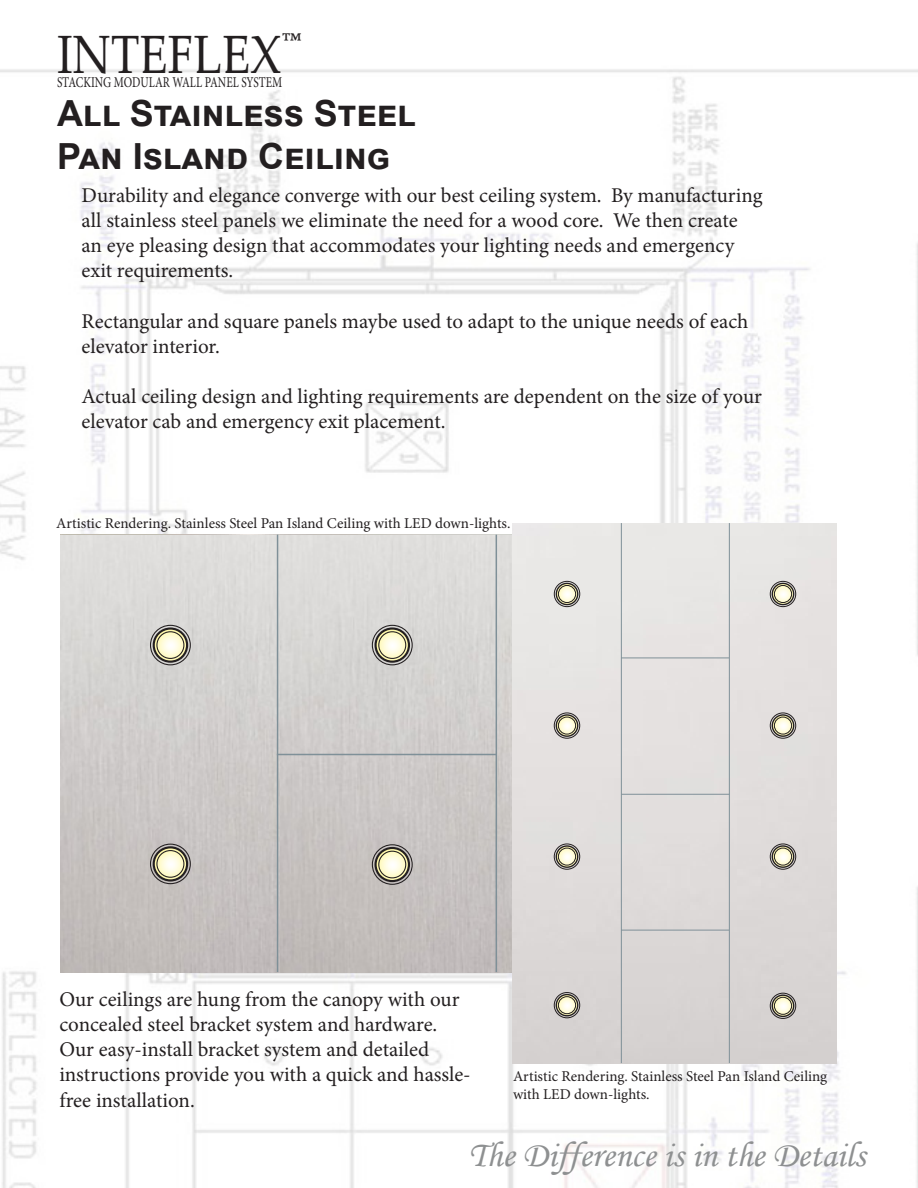
<style>
.page{position:relative;width:918px;height:1188px;background:#fff}
.page>*{position:absolute;margin:0;border:0;box-sizing:border-box;transform-origin:0 0}
.t1{font:54px "Palatino Linotype";color:#231f20;scale:.86 1}
.t2{font:700 36px "Arial";color:#231f20}
.t3{font:36px "Monotype Corsiva";color:#8e9091}
.t4{font:21px/25.2px "Minion Pro";color:#231f20}
.t5{font:15px/18px "Minion Pro";color:#231f20}
.t6{font:15px "Minion Pro";color:#231f20;scale:.76 1}
</style>
<div class="page">
<img style="left:0;top:69px;width:918px;height:1119px">
<img style="left:61px;top:536px;width:219px;height:436px">
<img style="left:280px;top:535px;width:233px;height:437px">
<hr style="left:277px;top:754px;width:219px;height:1px;background:#7f9098">
<hr style="left:277px;top:535px;width:1px;height:437px;background:#7f9098">
<hr style="left:496px;top:535px;width:1px;height:437px;background:#7f9098">
<svg style="left:154px;top:629px;width:33px;height:33px"></svg>
<div style="left:150px;top:625px;width:41px;height:40px;border:1px solid #231f20;border-radius:50%"></div>
<div style="left:153px;top:627px;width:35px;height:36px;border:2px solid #231f20;border-radius:50%"></div>
<div style="left:156px;top:631px;width:28px;height:28px;border:1px solid #231f20;border-radius:50%"></div>
<svg style="left:376px;top:848px;width:33px;height:33px"></svg>
<div style="left:372px;top:844px;width:41px;height:41px;border:1px solid #231f20;border-radius:50%"></div>
<div style="left:375px;top:847px;width:35px;height:35px;border:2px solid #231f20;border-radius:50%"></div>
<div style="left:378px;top:851px;width:28px;height:27px;border:1px solid #231f20;border-radius:50%"></div>
<svg style="left:154px;top:847px;width:33px;height:33px"></svg>
<div style="left:150px;top:844px;width:41px;height:40px;border:1px solid #231f20;border-radius:50%"></div>
<div style="left:153px;top:846px;width:35px;height:36px;border:2px solid #231f20;border-radius:50%"></div>
<div style="left:156px;top:850px;width:28px;height:28px;border:1px solid #231f20;border-radius:50%"></div>
<svg style="left:376px;top:629px;width:33px;height:33px"></svg>
<div style="left:372px;top:625px;width:41px;height:40px;border:1px solid #231f20;border-radius:50%"></div>
<div style="left:375px;top:627px;width:35px;height:36px;border:2px solid #231f20;border-radius:50%"></div>
<div style="left:378px;top:631px;width:28px;height:28px;border:1px solid #231f20;border-radius:50%"></div>
<img style="left:513px;top:523px;width:324px;height:540px">
<hr style="left:621px;top:523px;width:1px;height:540px;background:#7f9098">
<hr style="left:729px;top:523px;width:1px;height:540px;background:#7f9098">
<hr style="left:621px;top:658px;width:108px;height:1px;background:#7f9098">
<svg style="left:772px;top:583px;width:22px;height:22px"></svg>
<div style="left:770px;top:581px;width:26px;height:26px;border:1px solid #231f20;border-radius:50%"></div>
<div style="left:772px;top:583px;width:22px;height:22px;border:1px solid #231f20;border-radius:50%"></div>
<div style="left:774px;top:585px;width:18px;height:18px;border:1px solid #231f20;border-radius:50%"></div>
<svg style="left:772px;top:995px;width:22px;height:21px"></svg>
<div style="left:770px;top:993px;width:26px;height:26px;border:1px solid #231f20;border-radius:50%"></div>
<div style="left:772px;top:995px;width:22px;height:22px;border:1px solid #231f20;border-radius:50%"></div>
<div style="left:774px;top:997px;width:18px;height:18px;border:1px solid #231f20;border-radius:50%"></div>
<svg style="left:772px;top:846px;width:22px;height:21px"></svg>
<div style="left:770px;top:844px;width:26px;height:26px;border:1px solid #231f20;border-radius:50%"></div>
<div style="left:772px;top:845px;width:22px;height:23px;border:1px solid #231f20;border-radius:50%"></div>
<div style="left:774px;top:848px;width:18px;height:17px;border:1px solid #231f20;border-radius:50%"></div>
<svg style="left:772px;top:715px;width:22px;height:21px"></svg>
<div style="left:770px;top:713px;width:26px;height:26px;border:1px solid #231f20;border-radius:50%"></div>
<div style="left:772px;top:714px;width:22px;height:23px;border:1px solid #231f20;border-radius:50%"></div>
<div style="left:774px;top:717px;width:18px;height:17px;border:1px solid #231f20;border-radius:50%"></div>
<svg style="left:556px;top:583px;width:22px;height:22px"></svg>
<div style="left:554px;top:581px;width:26px;height:26px;border:1px solid #231f20;border-radius:50%"></div>
<div style="left:556px;top:583px;width:22px;height:22px;border:1px solid #231f20;border-radius:50%"></div>
<div style="left:558px;top:585px;width:18px;height:18px;border:1px solid #231f20;border-radius:50%"></div>
<svg style="left:556px;top:715px;width:22px;height:21px"></svg>
<div style="left:554px;top:713px;width:26px;height:26px;border:1px solid #231f20;border-radius:50%"></div>
<div style="left:556px;top:714px;width:22px;height:23px;border:1px solid #231f20;border-radius:50%"></div>
<div style="left:558px;top:717px;width:18px;height:17px;border:1px solid #231f20;border-radius:50%"></div>
<svg style="left:556px;top:846px;width:22px;height:21px"></svg>
<div style="left:554px;top:844px;width:26px;height:26px;border:1px solid #231f20;border-radius:50%"></div>
<div style="left:556px;top:845px;width:22px;height:23px;border:1px solid #231f20;border-radius:50%"></div>
<div style="left:558px;top:848px;width:18px;height:17px;border:1px solid #231f20;border-radius:50%"></div>
<svg style="left:556px;top:995px;width:22px;height:21px"></svg>
<div style="left:554px;top:992px;width:26px;height:26px;border:1px solid #231f20;border-radius:50%"></div>
<div style="left:556px;top:994px;width:22px;height:22px;border:1px solid #231f20;border-radius:50%"></div>
<div style="left:558px;top:996px;width:18px;height:18px;border:1px solid #231f20;border-radius:50%"></div>
<hr style="left:621px;top:930px;width:108px;height:1px;background:#7f9098">
<hr style="left:621px;top:794px;width:108px;height:1px;background:#7f9098">
<p class="t1" style="left:57px;top:16px;width:286px">INTEFLEX<sup>™</sup></p>
<p class="t6" style="left:57px;top:72px;width:298px">STACKING MODULAR WALL PANEL SYSTEM</p>
<p class="t2" style="left:57px;top:88px;width:360px">All Stainless Steel</p>
<p class="t2" style="left:57px;top:131px;width:335px">Pan Island Ceiling</p>
<p class="t4" style="left:82px;top:182px;width:682px">Durability and elegance converge with our best ceiling system. By manufacturing all stainless steel panels we eliminate the need for a wood core. We then create an eye pleasing design that accommodates your lighting needs and emergency exit requirements.</p>
<p class="t4" style="left:82px;top:308px;width:668px">Rectangular and square panels maybe used to adapt to the unique needs of each elevator interior.</p>
<p class="t4" style="left:82px;top:384px;width:682px">Actual ceiling design and lighting requirements are dependent on the size of your elevator cab and emergency exit placement.</p>
<p class="t5" style="left:56px;top:515px;width:456px">Artistic Rendering. Stainless Steel Pan Island Ceiling with LED down-lights.</p>
<p class="t4" style="left:59px;top:987px;width:413px">Our ceilings are hung from the canopy with our concealed steel bracket system and hardware.<br>Our easy-install bracket system and detailed instructions provide you with a quick and hassle&shy;free installation.</p>
<p class="t5" style="left:513px;top:1067px;width:316px">Artistic Rendering. Stainless Steel Pan Island Ceiling with LED down-lights.</p>
<p class="t3" style="left:469px;top:1133px;width:398px">The Difference is in the Details</p>
</div>
